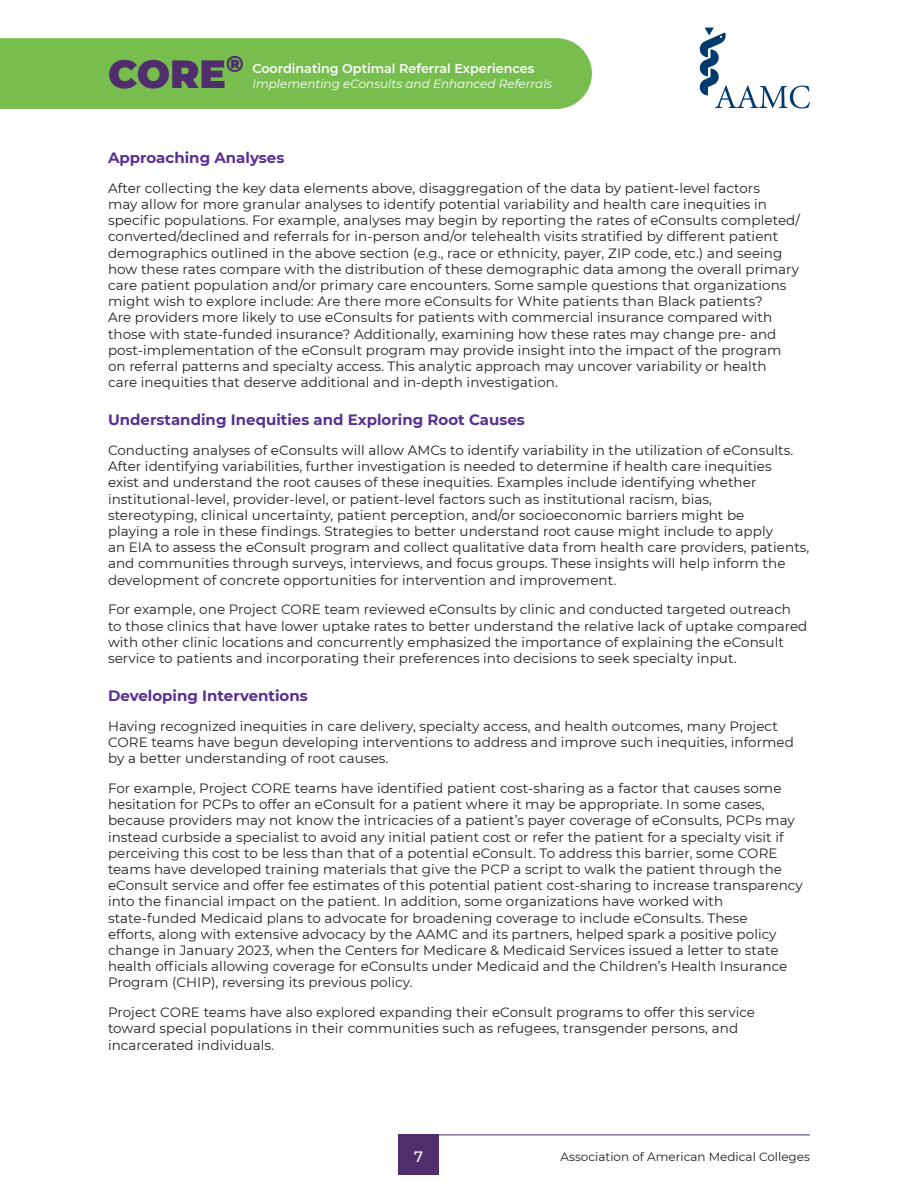
<style>
.page{position:relative;width:918px;height:1188px;background:#fff}
.page>*{position:absolute;margin:0;border:0;box-sizing:border-box;transform-origin:0 0}
.t1{font:900 39.45px "Montserrat";color:#502d6d}
.t2{font:900 22.95px "Montserrat";color:#502d6d}
.t3{font:700 15px "Montserrat";color:#583092}
.t4{font:500 15px "Montserrat";color:#fff}
.Body_Copy{font:13.5px/16.2px "Montserrat";letter-spacing:.005em;color:#231f20}
.t5{font:600 12.75px "Montserrat";color:#fff}
.t6{font:italic 12px "Montserrat";color:#fff}
.t7{font:12px "Montserrat";color:#231f20}
</style>
<div class="page">
<div style="left:0;top:38px;width:592px;height:71px;background:#77be4e"></div>
<div style="left:398px;top:1135px;width:41px;height:40px;background:#502d6d"></div>
<hr style="left:398px;top:1135px;width:412px;height:1px;background:#502d6d">
<svg style="left:700px;top:28px;width:110px;height:81px"></svg>
<h2 class="t2" style="left:226px;top:47px;width:19px">®</h2>
<h1 class="t1" style="left:108px;top:44px;width:120px">CORE</h1>
<p class="t5" style="left:252px;top:59px;width:283px">Coordinating Optimal Referral Experiences</p>
<p class="t6" style="left:252px;top:75px;width:302px">Implementing eConsults and Enhanced Referrals</p>
<h2 class="t3" style="left:108px;top:147px;width:178px">Approaching Analyses</h2>
<p class="Body_Copy" style="left:108px;top:179px;width:694px">After collecting the key data elements above, disaggregation of the data by patient-level factors<br>may allow for more granular analyses to identify potential variability and health care inequities in specific populations. For example, analyses may begin by reporting the rates of eConsults completed/ converted/declined and referrals for in-person and/or telehealth visits stratified by different patient demographics outlined in the above section (e.g., race or ethnicity, payer, ZIP code, etc.) and seeing how these rates compare with the distribution of these demographic data among the overall primary care patient population and/or primary care encounters. Some sample questions that organizations might wish to explore include: Are there more eConsults for White patients than Black patients?<br>Are providers more likely to use eConsults for patients with commercial insurance compared with those with state-funded insurance? Additionally, examining how these rates may change pre- and post-implementation of the eConsult program may provide insight into the impact of the program on referral patterns and specialty access. This analytic approach may uncover variability or health<br>care inequities that deserve additional and in-depth investigation.</p>
<h2 class="t3" style="left:108px;top:409px;width:418px">Understanding Inequities and Exploring Root Causes</h2>
<p class="Body_Copy" style="left:108px;top:442px;width:703px">Conducting analyses of eConsults will allow AMCs to identify variability in the utilization of eConsults.<br>After identifying variabilities, further investigation is needed to determine if health care inequities<br>exist and understand the root causes of these inequities. Examples include identifying whether institutional-level, provider-level, or patient-level factors such as institutional racism, bias,<br>stereotyping, clinical uncertainty, patient perception, and/or socioeconomic barriers might be<br>playing a role in these findings. Strategies to better understand root cause might include to apply<br>an EIA to assess the eConsult program and collect qualitative data from health care providers, patients, and communities through surveys, interviews, and focus groups. These insights will help inform the development of concrete opportunities for intervention and improvement.</p>
<p class="Body_Copy" style="left:108px;top:601px;width:701px">For example, one Project CORE team reviewed eConsults by clinic and conducted targeted outreach to those clinics that have lower uptake rates to better understand the relative lack of uptake compared with other clinic locations and concurrently emphasized the importance of explaining the eConsult service to patients and incorporating their preferences into decisions to seek specialty input.</p>
<h2 class="t3" style="left:108px;top:685px;width:201px">Developing Interventions</h2>
<p class="Body_Copy" style="left:108px;top:718px;width:688px">Having recognized inequities in care delivery, specialty access, and health outcomes, many Project<br>CORE teams have begun developing interventions to address and improve such inequities, informed by a better understanding of root causes.</p>
<p class="Body_Copy" style="left:108px;top:780px;width:696px">For example, Project CORE teams have identified patient cost-sharing as a factor that causes some hesitation for PCPs to offer an eConsult for a patient where it may be appropriate. In some cases, because providers may not know the intricacies of a patient’s payer coverage of eConsults, PCPs may instead curbside a specialist to avoid any initial patient cost or refer the patient for a specialty visit if perceiving this cost to be less than that of a potential eConsult. To address this barrier, some CORE teams have developed training materials that give the PCP a script to walk the patient through the eConsult service and offer fee estimates of this potential patient cost-sharing to increase transparency into the financial impact on the patient. In addition, some organizations have worked with state-funded Medicaid plans to advocate for broadening coverage to include eConsults. These<br>efforts, along with extensive advocacy by the AAMC and its partners, helped spark a positive policy change in January 2023, when the Centers for Medicare &amp; Medicaid Services issued a letter to state health officials allowing coverage for eConsults under Medicaid and the Children’s Health Insurance Program (CHIP), reversing its previous policy.</p>
<p class="Body_Copy" style="left:108px;top:1004px;width:649px">Project CORE teams have also explored expanding their eConsult programs to offer this service toward special populations in their communities such as refugees, transgender persons, and incarcerated individuals.</p>
<p class="t4" style="left:414px;top:1146px;width:10px">7</p>
<p class="t7" style="left:561px;top:1148px;width:251px">Association of American Medical Colleges</p>
</div>
